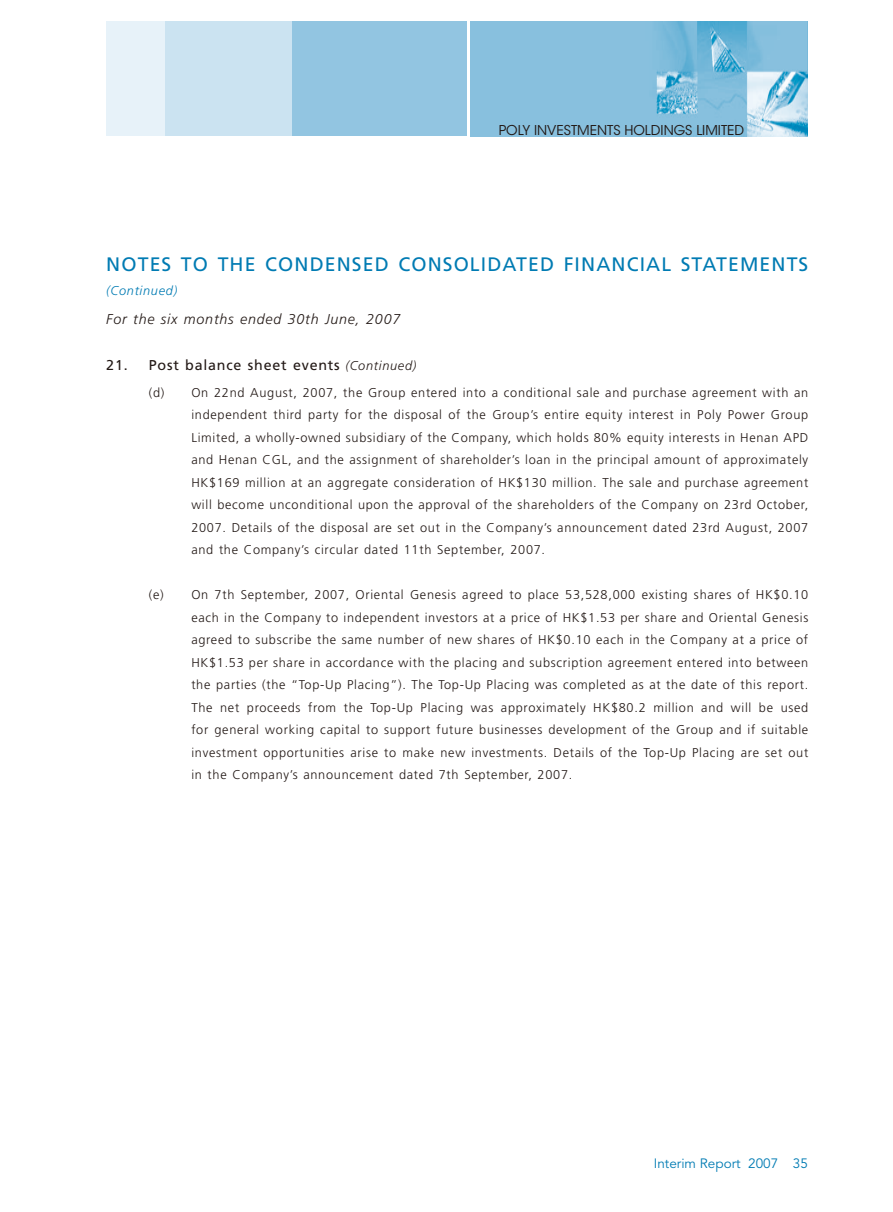
<style>
.page{position:relative;width:893px;height:1212px;background:#fff}
.page>*{position:absolute;margin:0;border:0;box-sizing:border-box;transform-origin:0 0}
.t1{font:19.5px "Frutiger LT Std";letter-spacing:.055em;color:#007bb3}
.t2{font:14.25px "Frutiger LT Std";letter-spacing:.055em;color:#231916}
.t3{font:italic 300 14.25px "Frutiger LT Std";letter-spacing:.055em;color:#231916}
.t4{font:13.5px "ITC Avant Garde Std";color:#231916}
.t5{font:13.5px "Avenir LT Std";color:#007bb3}
.t6{font:300 12.75px/22.5px "Frutiger LT Std";letter-spacing:.055em;color:#231916;text-align:justify}
.t7{font:italic 300 12.75px "Frutiger LT Std";letter-spacing:.055em;color:#007bb3}
.s1{font-weight:300;font-style:italic;font-size:12.75px}
</style>
<div class="page">
<img style="left:471px;top:21px;width:337px;height:115px">
<div style="left:106px;top:21px;width:108px;height:115px;background:#e7f2f9"></div>
<div style="left:166px;top:21px;width:131px;height:115px;background:#cbe3f1"></div>
<div style="left:292px;top:21px;width:174px;height:115px;background:#92c5e1"></div>
<p class="t4" style="left:499px;top:121px;width:247px">POLY INVESTMENTS HOLDINGS LIMITED</p>
<h1 class="t1" style="left:106px;top:253px;width:703px">NOTES TO THE CONDENSED CONSOLIDATED FINANCIAL STATEMENTS</h1>
<p class="t7" style="left:106px;top:284px;width:72px">(Continued)</p>
<p class="t3" style="left:106px;top:310px;width:295px">For the six months ended 30th June, 2007</p>
<p class="t2" style="left:106px;top:357px;width:312px">21. Post balance sheet events <span class="s1">(Continued)</span></p>
<p class="t6" style="left:191px;top:381px;width:618px;text-indent:-43px">(d) On 22nd August, 2007, the Group entered into a conditional sale and purchase agreement with an independent third party for the disposal of the Group’s entire equity interest in Poly Power Group Limited, a wholly-owned subsidiary of the Company, which holds 80% equity interests in Henan APD and Henan CGL, and the assignment of shareholder’s loan in the principal amount of approximately HK$169 million at an aggregate consideration of HK$130 million. The sale and purchase agreement will become unconditional upon the approval of the shareholders of the Company on 23rd October, 2007. Details of the disposal are set out in the Company’s announcement dated 23rd August, 2007 and the Company’s circular dated 11th September, 2007.</p>
<p class="t6" style="left:191px;top:584px;width:618px;text-indent:-43px">(e) On 7th September, 2007, Oriental Genesis agreed to place 53,528,000 existing shares of HK$0.10 each in the Company to independent investors at a price of HK$1.53 per share and Oriental Genesis agreed to subscribe the same number of new shares of HK$0.10 each in the Company at a price of HK$1.53 per share in accordance with the placing and subscription agreement entered into between the parties (the “Top-Up Placing”). The Top-Up Placing was completed as at the date of this report.<br>The net proceeds from the Top-Up Placing was approximately HK$80.2 million and will be used for general working capital to support future businesses development of the Group and if suitable investment opportunities arise to make new investments. Details of the Top-Up Placing are set out in the Company’s announcement dated 7th September, 2007.</p>
<p class="t5" style="left:654px;top:1155px;width:126px">Interim Report 2007</p>
<p class="t5" style="left:793px;top:1155px;width:8px">35</p>
</div>
